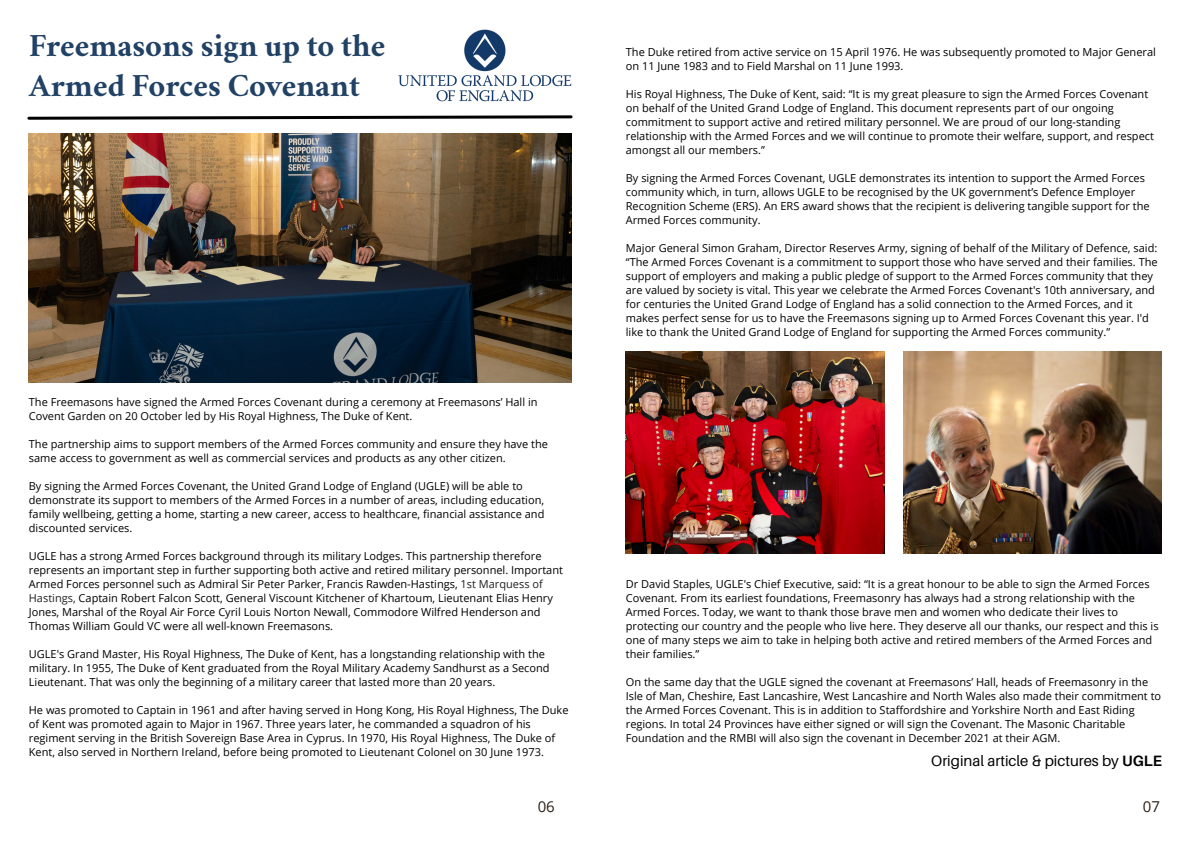
<style>
.page{position:relative;width:1191px;height:842px;background:#fff}
.page>*{position:absolute;margin:0;border:0;box-sizing:border-box;transform-origin:0 0}
.t1{font:700 32.5px/40.7px "Crimson";color:#214165}
.t2{font:15px "Aileron";color:#000}
.t3{font:15px "Open Sans";color:#2e2014}
.t4{font:11px/14px "Open Sans";color:#000}
.s1{color:#202122}
.s2{font-weight:700}
</style>
<div class="page">
<img style="left:29px;top:133px;width:542px;height:250px">
<svg style="left:27px;top:115px;width:546px;height:5px"></svg>
<img style="left:398px;top:29px;width:173px;height:72px">
<img style="left:626px;top:351px;width:258px;height:203px">
<img style="left:903px;top:351px;width:258px;height:203px">
<h1 class="t1" style="left:29px;top:28px;width:357px">Freemasons sign up to the<br>Armed Forces Covenant</h1>
<p class="t4" style="left:29px;top:396px;width:510px">The Freemasons have signed the Armed Forces Covenant during a ceremony at Freemasons’ Hall in<br>Covent Garden on 20 October led by His Royal Highness, The Duke of Kent.</p>
<p class="t4" style="left:29px;top:438px;width:520px">The partnership aims to support members of the Armed Forces community and ensure they have the same access to government as well as commercial services and products as any other citizen.</p>
<p class="t4" style="left:29px;top:480px;width:517px">By signing the Armed Forces Covenant, the United Grand Lodge of England (UGLE) will be able to demonstrate its support to members of the Armed Forces in a number of areas, including education, family wellbeing, getting a home, starting a new career, access to healthcare, financial assistance and discounted services.</p>
<p class="t4" style="left:29px;top:550px;width:535px">UGLE has a strong Armed Forces background through its military Lodges. This partnership therefore represents an important step in further supporting both active and retired military personnel. Important Armed Forces personnel such as Admiral Sir Peter Parker, Francis Rawden-Hastings, <span class="s1">1st Marquess of Hastings,</span> Captain Robert Falcon Scott, General Viscount Kitchener of Khartoum, Lieutenant Elias Henry Jones, Marshal of the Royal Air Force Cyril Louis Norton Newall, Commodore Wilfred Henderson and Thomas William Gould VC were all well-known Freemasons.</p>
<p class="t4" style="left:29px;top:648px;width:522px">UGLE's Grand Master, His Royal Highness, The Duke of Kent, has a longstanding relationship with the military. In 1955, The Duke of Kent graduated from the Royal Military Academy Sandhurst as a Second<br>Lieutenant. That was only the beginning of a military career that lasted more than 20 years.</p>
<p class="t4" style="left:29px;top:704px;width:541px">He was promoted to Captain in 1961 and after having served in Hong Kong, His Royal Highness, The Duke of Kent was promoted again to Major in 1967. Three years later, he commanded a squadron of his regiment serving in the British Sovereign Base Area in Cyprus. In 1970, His Royal Highness, The Duke of Kent, also served in Northern Ireland, before being promoted to Lieutenant Colonel on 30 June 1973.</p>
<h2 class="t3" style="left:538px;top:801px;width:19px">06</h2>
<p class="t4" style="left:626px;top:46px;width:531px">The Duke retired from active service on 15 April 1976. He was subsequently promoted to Major General on 11 June 1983 and to Field Marshal on 11 June 1993.</p>
<p class="t4" style="left:626px;top:88px;width:529px">His Royal Highness, The Duke of Kent, said: “It is my great pleasure to sign the Armed Forces Covenant on behalf of the United Grand Lodge of England. This document represents part of our ongoing commitment to support active and retired military personnel. We are proud of our long-standing relationship with the Armed Forces and we will continue to promote their welfare, support, and respect amongst all our members.”</p>
<p class="t4" style="left:626px;top:172px;width:525px">By signing the Armed Forces Covenant, UGLE demonstrates its intention to support the Armed Forces community which, in turn, allows UGLE to be recognised by the UK government’s Defence Employer Recognition Scheme (ERS). An ERS award shows that the recipient is delivering tangible support for the Armed Forces community.</p>
<p class="t4" style="left:626px;top:242px;width:533px">Major General Simon Graham, Director Reserves Army, signing of behalf of the Military of Defence, said: “The Armed Forces Covenant is a commitment to support those who have served and their families. The support of employers and making a public pledge of support to the Armed Forces community that they are valued by society is vital. This year we celebrate the Armed Forces Covenant's 10th anniversary, and for centuries the United Grand Lodge of England has a solid connection to the Armed Forces, and it makes perfect sense for us to have the Freemasons signing up to Armed Forces Covenant this year. I'd like to thank the United Grand Lodge of England for supporting the Armed Forces community.”</p>
<p class="t4" style="left:626px;top:578px;width:534px">Dr David Staples, UGLE's Chief Executive, said: “It is a great honour to be able to sign the Armed Forces Covenant. From its earliest foundations, Freemasonry has always had a strong relationship with the Armed Forces. Today, we want to thank those brave men and women who dedicate their lives to protecting our country and the people who live here. They deserve all our thanks, our respect and this is one of many steps we aim to take in helping both active and retired members of the Armed Forces and their families.”</p>
<p class="t4" style="left:626px;top:676px;width:537px">On the same day that the UGLE signed the covenant at Freemasons’ Hall, heads of Freemasonry in the Isle of Man, Cheshire, East Lancashire, West Lancashire and North Wales also made their commitment to the Armed Forces Covenant. This is in addition to Staffordshire and Yorkshire North and East Riding regions. In total 24 Provinces have either signed or will sign the Covenant. The Masonic Charitable Foundation and the RMBI will also sign the covenant in December 2021 at their AGM.</p>
<h2 class="t2" style="left:931px;top:754px;width:232px">Original article &amp; pictures by <span class="s2">UGLE</span></h2>
<h2 class="t3" style="left:1142px;top:801px;width:19px">07</h2>
</div>
